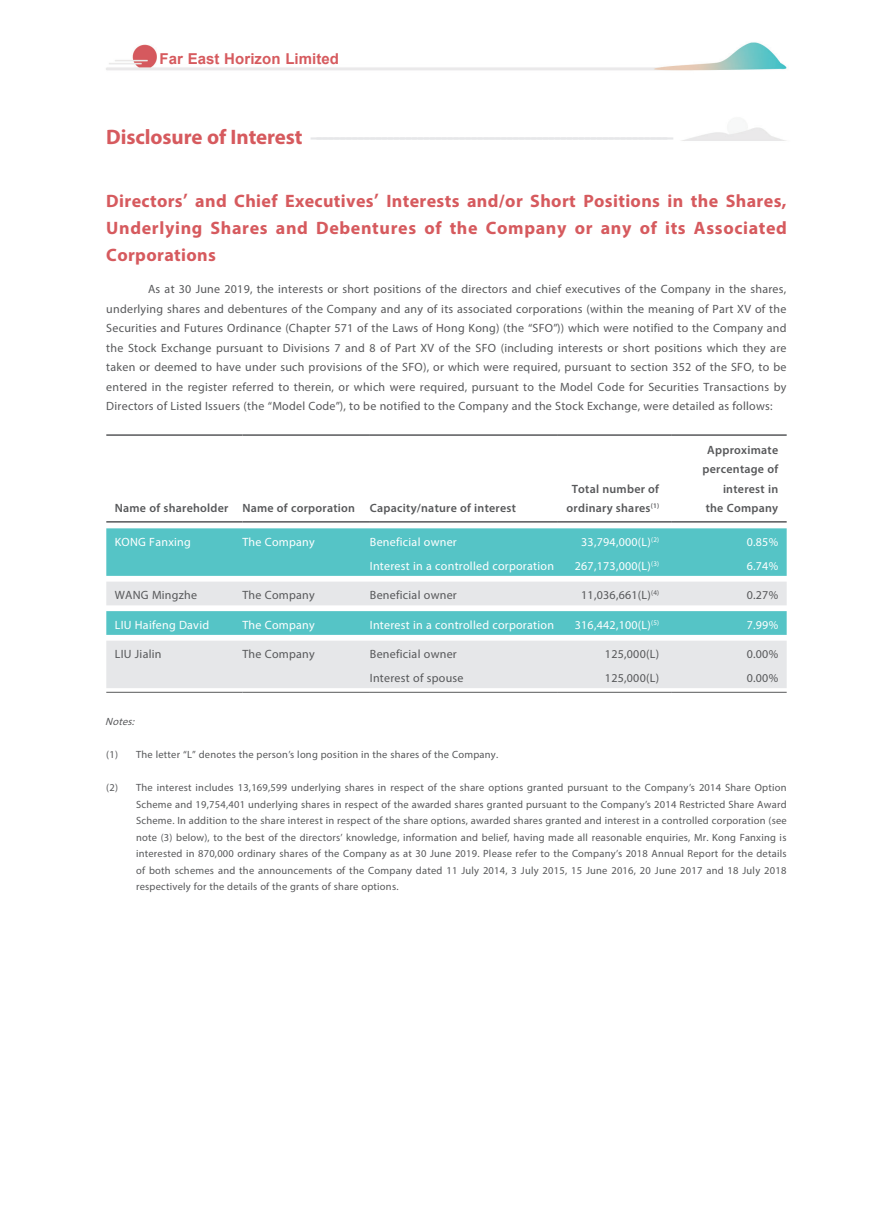
<style>
.page{position:relative;width:893px;height:1212px;background:#fff}
.page>*{position:absolute;margin:0;border:0;box-sizing:border-box;transform-origin:0 0}
.t1{font:700 21px "Myriad Pro";color:#e6e7e9;scale:2 1}
.t2{font:700 18px/27px "Myriad Pro";letter-spacing:.035em;color:#d65a5e;text-align:justify}
.t3{font:700 15px "Arial";letter-spacing:.005em;color:#d65a5e}
.t4{font:12px/19.5px "Myriad Pro";letter-spacing:.02em;color:#57585a;text-align:justify}
.t5{font:12px "Myriad Pro";letter-spacing:.02em;color:#fff}
.t6{font:600 12px/19.5px "Myriad Pro";letter-spacing:.02em;color:#57585a;text-align:center}
.t7{font:10.5px/16.5px "Myriad Pro";letter-spacing:.02em;color:#57585a;text-align:justify}
.t8{font:italic 10.5px "Myriad Pro";color:#57585a}
.s1{color:#d65a5e}
</style>
<div class="page">
<img style="left:106px;top:42px;width:681px;height:650px">
<svg style="left:106px;top:528px;width:681px;height:54px;background:#69cacc"></svg>
<svg style="left:106px;top:582px;width:681px;height:106px;background:#c8e1e3"></svg>
<hr style="left:106px;top:434px;width:136px;height:2px;background:#57585a">
<hr style="left:242px;top:434px;width:128px;height:2px;background:#57585a">
<hr style="left:370px;top:434px;width:187px;height:2px;background:#57585a">
<hr style="left:557px;top:434px;width:115px;height:2px;background:#57585a">
<hr style="left:672px;top:434px;width:115px;height:2px;background:#57585a">
<hr style="left:106px;top:521px;width:136px;height:2px;background:#57585a">
<hr style="left:242px;top:521px;width:128px;height:2px;background:#57585a">
<hr style="left:370px;top:521px;width:187px;height:2px;background:#57585a">
<hr style="left:557px;top:521px;width:115px;height:2px;background:#57585a">
<hr style="left:672px;top:521px;width:115px;height:2px;background:#57585a">
<hr style="left:106px;top:692px;width:136px;height:1px;background:#57585a">
<hr style="left:242px;top:692px;width:128px;height:1px;background:#57585a">
<hr style="left:370px;top:692px;width:187px;height:1px;background:#57585a">
<hr style="left:557px;top:692px;width:115px;height:1px;background:#57585a">
<hr style="left:672px;top:692px;width:115px;height:1px;background:#57585a">
<p class="t3" style="left:159px;top:49px;width:181px">Far East Horizon Limited</p>
<h1 class="t1" style="left:106px;top:124px;width:286px"><span class="s1">D i s c l o s u r e o f I n t e r e s t</span> ------------------------------------------------------------</h1>
<h2 class="t2" style="left:106px;top:187px;width:682px">Directors’ and Chief Executives’ Interests and/or Short Positions in the Shares, Underlying Shares and Debentures of the Company or any of its Associated Corporations</h2>
<p class="t4" style="left:106px;top:279px;width:682px;text-indent:42px">As at 30 June 2019, the interests or short positions of the directors and chief executives of the Company in the shares, underlying shares and debentures of the Company and any of its associated corporations (within the meaning of Part XV of the Securities and Futures Ordinance (Chapter 571 of the Laws of Hong Kong) (the “SFO”)) which were notified to the Company and the Stock Exchange pursuant to Divisions 7 and 8 of Part XV of the SFO (including interests or short positions which they are taken or deemed to have under such provisions of the SFO), or which were required, pursuant to section 352 of the SFO, to be entered in the register referred to therein, or which were required, pursuant to the Model Code for Securities Transactions by Directors of Listed Issuers (the “Model Code”), to be notified to the Company and the Stock Exchange, were detailed as follows:</p>
<p class="t6" style="left:115px;top:498px;width:403px">Name of shareholder Name of corporation Capacity/nature of interest</p>
<p class="t6" style="left:567px;top:478px;width:94px">Total number of ordinary shares<sup>(1)</sup></p>
<p class="t6" style="left:702px;top:439px;width:77px;text-align:right">Approximate percentage of interest in the Company</p>
<p class="t5" style="left:115px;top:535px;width:78px">KONG Fanxing</p>
<p class="t5" style="left:242px;top:535px;width:74px">The Company</p>
<p class="t5" style="left:370px;top:535px;width:88px">Beneficial owner</p>
<p class="t5" style="left:581px;top:535px;width:79px">33,794,000(L)<sup>(2)</sup></p>
<p class="t5" style="left:747px;top:535px;width:33px">0.85%</p>
<p class="t5" style="left:370px;top:558px;width:186px">Interest in a controlled corporation</p>
<p class="t5" style="left:575px;top:558px;width:86px">267,173,000(L)<sup>(3)</sup></p>
<p class="t5" style="left:747px;top:558px;width:33px">6.74%</p>
<p class="t4" style="left:115px;top:585px;width:84px">WANG Mingzhe</p>
<p class="t4" style="left:242px;top:585px;width:74px">The Company</p>
<p class="t4" style="left:370px;top:585px;width:88px">Beneficial owner</p>
<p class="t4" style="left:581px;top:585px;width:79px">11,036,661(L)<sup>(4)</sup></p>
<p class="t4" style="left:747px;top:585px;width:33px">0.27%</p>
<p class="t5" style="left:115px;top:617px;width:96px">LIU Haifeng David</p>
<p class="t5" style="left:242px;top:617px;width:74px">The Company</p>
<p class="t5" style="left:370px;top:617px;width:186px">Interest in a controlled corporation</p>
<p class="t5" style="left:575px;top:617px;width:86px">316,442,100(L)<sup>(5)</sup></p>
<p class="t5" style="left:747px;top:617px;width:33px">7.99%</p>
<p class="t4" style="left:115px;top:644px;width:48px">LIU Jialin</p>
<p class="t4" style="left:242px;top:644px;width:74px">The Company</p>
<p class="t4" style="left:370px;top:644px;width:88px">Beneficial owner</p>
<p class="t4" style="left:605px;top:644px;width:56px">125,000(L)</p>
<p class="t4" style="left:747px;top:644px;width:33px">0.00%</p>
<p class="t4" style="left:370px;top:668px;width:95px">Interest of spouse</p>
<p class="t4" style="left:605px;top:668px;width:56px">125,000(L)</p>
<p class="t4" style="left:747px;top:668px;width:33px">0.00%</p>
<p class="t8" style="left:105px;top:715px;width:34px">Notes:</p>
<p class="t7" style="left:106px;top:746px;width:393px">(1) The letter “L” denotes the person’s long position in the shares of the Company.</p>
<p class="t7" style="left:136px;top:779px;width:652px;text-indent:-30px">(2) The interest includes 13,169,599 underlying shares in respect of the share options granted pursuant to the Company’s 2014 Share Option Scheme and 19,754,401 underlying shares in respect of the awarded shares granted pursuant to the Company’s 2014 Restricted Share Award Scheme. In addition to the share interest in respect of the share options, awarded shares granted and interest in a controlled corporation (see note (3) below), to the best of the directors’ knowledge, information and belief, having made all reasonable enquiries, Mr. Kong Fanxing is interested in 870,000 ordinary shares of the Company as at 30 June 2019. Please refer to the Company’s 2018 Annual Report for the details of both schemes and the announcements of the Company dated 11 July 2014, 3 July 2015, 15 June 2016, 20 June 2017 and 18 July 2018 respectively for the details of the grants of share options.</p>
</div>
